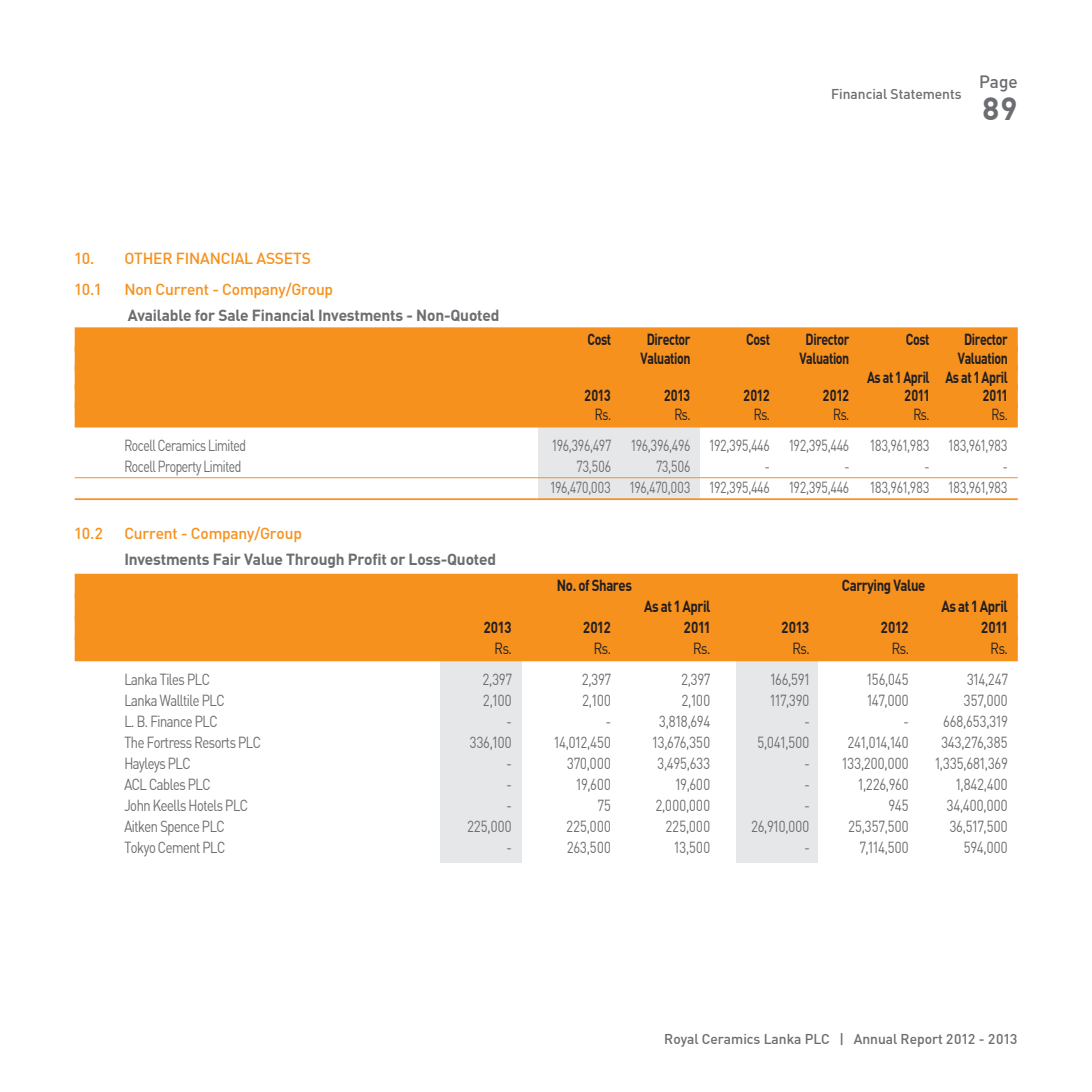
<style>
.page{position:relative;width:1092px;height:1092px;background:#fff}
.page>*{position:absolute;margin:0;border:0;box-sizing:border-box;transform-origin:0 0}
.t1{font:700 31.5px "Sapient Sans";color:#6c6d70}
.t2{font:500 17.5px "Sapient Sans";color:#6c6d70}
.t3{font:15.75px "Sapient Sans";letter-spacing:-.03em;color:#6c6d70;scale:.85 1}
.t4{font:15.75px "Sapient Sans";letter-spacing:-.03em;color:#6c6d70;scale:.8 1}
.t5{font:700 15.75px "Sapient Sans";letter-spacing:-.03em;color:#231f20;scale:.8 1}
.Accounts_Text{font:700 15.75px "Sapient Sans";letter-spacing:-.01em;color:#6c6d70}
.Accounts_Heading{font:500 15.75px "Sapient Sans";letter-spacing:-.01em;color:#f6911e}
.t6{font:700 15.75px "Sapient Sans";letter-spacing:-.03em;color:#231f20;scale:.85 1}
.t7{font:15.75px "Sapient Sans";letter-spacing:-.03em;color:#231f20;scale:.8 1}
.t8{font:15.75px "Sapient Sans";letter-spacing:-.03em;color:#231f20;scale:.85 1}
.t9{font:500 14px "Sapient Sans";color:#6c6d70}
</style>
<div class="page">
<div style="left:538px;top:387px;width:161px;height:112px;background:#e6e7e9"></div>
<div style="left:440px;top:660px;width:81px;height:202px;background:#e6e7e9"></div>
<div style="left:736px;top:660px;width:81px;height:202px;background:#e6e7e9"></div>
<div style="left:75px;top:327px;width:942px;height:25px;background:#f6911e"></div>
<div style="left:75px;top:346px;width:942px;height:25px;background:#f6911e"></div>
<div style="left:75px;top:365px;width:942px;height:24px;background:#f6911e"></div>
<div style="left:75px;top:384px;width:942px;height:24px;background:#f6911e"></div>
<div style="left:75px;top:403px;width:942px;height:24px;background:#f6911e"></div>
<hr style="left:75px;top:477px;width:942px;height:1px;background:#f6911e">
<hr style="left:75px;top:498px;width:942px;height:2px;background:#f6911e">
<div style="left:75px;top:573px;width:942px;height:25px;background:#f6911e"></div>
<div style="left:75px;top:594px;width:942px;height:25px;background:#f6911e"></div>
<div style="left:75px;top:615px;width:942px;height:25px;background:#f6911e"></div>
<div style="left:75px;top:636px;width:942px;height:25px;background:#f6911e"></div>
<p class="Accounts_Heading" style="left:75px;top:248px;width:237px">10. OTHER FINANCIAL ASSETS</p>
<p class="Accounts_Heading" style="left:75px;top:279px;width:28px">10.1</p>
<p class="Accounts_Heading" style="left:124px;top:279px;width:210px">Non Current - Company/Group</p>
<p class="Accounts_Text" style="left:128px;top:305px;width:373px">Available for Sale Financial Investments - Non-Quoted</p>
<p class="t9" style="left:831px;top:85px;width:132px">Financial Statements</p>
<p class="t2" style="left:979px;top:71px;width:40px">Page</p>
<h1 class="t1" style="left:981px;top:88px;width:38px">89</h1>
<p class="t5" style="left:587px;top:329px;width:31px">Cost</p>
<p class="t5" style="left:646px;top:329px;width:56px">Director</p>
<p class="t5" style="left:746px;top:329px;width:31px">Cost</p>
<p class="t5" style="left:805px;top:329px;width:56px">Director</p>
<p class="t5" style="left:905px;top:329px;width:31px">Cost</p>
<p class="t5" style="left:963px;top:329px;width:56px">Director</p>
<p class="t5" style="left:640px;top:347px;width:64px">Valuation</p>
<p class="t5" style="left:799px;top:347px;width:64px">Valuation</p>
<p class="t5" style="left:957px;top:347px;width:64px">Valuation</p>
<p class="t5" style="left:867px;top:366px;width:177px">As at 1 April As at 1 April</p>
<p class="t5" style="left:584px;top:385px;width:35px">2013</p>
<p class="t5" style="left:663px;top:385px;width:35px">2013</p>
<p class="t5" style="left:743px;top:385px;width:35px">2012</p>
<p class="t5" style="left:822px;top:385px;width:35px">2012</p>
<p class="t5" style="left:904px;top:385px;width:33px">2011</p>
<p class="t5" style="left:982px;top:385px;width:33px">2011</p>
<p class="t7" style="left:595px;top:405px;width:22px">Rs.</p>
<p class="t7" style="left:674px;top:405px;width:22px">Rs.</p>
<p class="t7" style="left:753px;top:405px;width:22px">Rs.</p>
<p class="t7" style="left:833px;top:405px;width:22px">Rs.</p>
<p class="t7" style="left:913px;top:405px;width:22px">Rs.</p>
<p class="t7" style="left:991px;top:405px;width:22px">Rs.</p>
<p class="t4" style="left:124px;top:436px;width:154px">Rocell Ceramics Limited</p>
<p class="t4" style="left:552px;top:436px;width:75px">196,396,497</p>
<p class="t4" style="left:631px;top:436px;width:274px">196,396,496 192,395,446 192,395,446</p>
<p class="t4" style="left:870px;top:436px;width:174px">183,961,983 183,961,983</p>
<p class="t4" style="left:124px;top:457px;width:148px">Rocell Property Limited</p>
<p class="t4" style="left:576px;top:457px;width:45px">73,506</p>
<p class="t4" style="left:656px;top:457px;width:45px">73,506</p>
<p class="t4" style="left:764px;top:457px;width:8px">-</p>
<p class="t4" style="left:844px;top:457px;width:8px">-</p>
<p class="t4" style="left:924px;top:457px;width:8px">-</p>
<p class="t4" style="left:1002px;top:457px;width:8px">-</p>
<p class="t4" style="left:550px;top:478px;width:375px">196,470,003 196,470,003 192,395,446 192,395,446</p>
<p class="t4" style="left:870px;top:478px;width:174px">183,961,983 183,961,983</p>
<p class="Accounts_Heading" style="left:75px;top:523px;width:30px">10.2</p>
<p class="Accounts_Heading" style="left:124px;top:523px;width:179px">Current - Company/Group</p>
<p class="Accounts_Text" style="left:124px;top:549px;width:373px">Investments Fair Value Through Profit or Loss-Quoted</p>
<p class="t6" style="left:557px;top:575px;width:90px">No. of Shares</p>
<p class="t6" style="left:841px;top:575px;width:100px">Carrying Value</p>
<p class="t6" style="left:644px;top:596px;width:80px">As at 1 April</p>
<p class="t6" style="left:941px;top:596px;width:80px">As at 1 April</p>
<p class="t6" style="left:483px;top:617px;width:35px">2013</p>
<p class="t6" style="left:582px;top:617px;width:35px">2012</p>
<p class="t6" style="left:683px;top:617px;width:33px">2011</p>
<p class="t6" style="left:781px;top:617px;width:35px">2013</p>
<p class="t6" style="left:880px;top:617px;width:35px">2012</p>
<p class="t6" style="left:980px;top:617px;width:33px">2011</p>
<p class="t8" style="left:494px;top:638px;width:22px">Rs.</p>
<p class="t8" style="left:594px;top:638px;width:22px">Rs.</p>
<p class="t8" style="left:693px;top:638px;width:22px">Rs.</p>
<p class="t8" style="left:792px;top:638px;width:22px">Rs.</p>
<p class="t8" style="left:891px;top:638px;width:22px">Rs.</p>
<p class="t8" style="left:990px;top:638px;width:22px">Rs.</p>
<p class="t3" style="left:124px;top:669px;width:102px">Lanka Tiles PLC</p>
<p class="t3" style="left:482px;top:669px;width:36px">2,397</p>
<p class="t3" style="left:581px;top:669px;width:36px">2,397</p>
<p class="t3" style="left:681px;top:669px;width:36px">2,397</p>
<p class="t3" style="left:770px;top:669px;width:48px">166,591</p>
<p class="t3" style="left:866px;top:669px;width:51px">156,045</p>
<p class="t3" style="left:966px;top:669px;width:50px">314,247</p>
<p class="t3" style="left:124px;top:690px;width:119px">Lanka Walltile PLC</p>
<p class="t3" style="left:483px;top:690px;width:36px">2,100</p>
<p class="t3" style="left:582px;top:690px;width:36px">2,100</p>
<p class="t3" style="left:681px;top:690px;width:36px">2,100</p>
<p class="t3" style="left:770px;top:690px;width:48px">117,390</p>
<p class="t3" style="left:866px;top:690px;width:51px">147,000</p>
<p class="t3" style="left:963px;top:690px;width:54px">357,000</p>
<p class="t3" style="left:124px;top:711px;width:111px">L. B. Finance PLC</p>
<p class="t3" style="left:506px;top:711px;width:8px">-</p>
<p class="t3" style="left:605px;top:711px;width:8px">-</p>
<p class="t3" style="left:659px;top:711px;width:62px">3,818,694</p>
<p class="t3" style="left:804px;top:711px;width:8px">-</p>
<p class="t3" style="left:903px;top:711px;width:124px">- 668,653,319</p>
<p class="t3" style="left:124px;top:732px;width:162px">The Fortress Resorts PLC</p>
<p class="t3" style="left:469px;top:732px;width:51px">336,100</p>
<p class="t3" style="left:554px;top:732px;width:68px">14,012,450</p>
<p class="t3" style="left:652px;top:732px;width:69px">13,676,350</p>
<p class="t3" style="left:757px;top:732px;width:63px">5,041,500</p>
<p class="t3" style="left:847px;top:732px;width:74px">241,014,140</p>
<p class="t3" style="left:940px;top:732px;width:80px">343,276,385</p>
<p class="t3" style="left:124px;top:753px;width:80px">Hayleys PLC</p>
<p class="t3" style="left:506px;top:753px;width:8px">-</p>
<p class="t3" style="left:566px;top:753px;width:54px">370,000</p>
<p class="t3" style="left:657px;top:753px;width:64px">3,495,633</p>
<p class="t3" style="left:804px;top:753px;width:125px">- 133,200,000</p>
<p class="t3" style="left:935px;top:753px;width:87px">1,335,681,369</p>
<p class="t3" style="left:124px;top:774px;width:103px">ACL Cables PLC</p>
<p class="t3" style="left:506px;top:774px;width:8px">-</p>
<p class="t3" style="left:576px;top:774px;width:43px">19,600</p>
<p class="t3" style="left:675px;top:774px;width:43px">19,600</p>
<p class="t3" style="left:804px;top:774px;width:8px">-</p>
<p class="t3" style="left:858px;top:774px;width:61px">1,226,960</p>
<p class="t3" style="left:955px;top:774px;width:63px">1,842,400</p>
<p class="t3" style="left:124px;top:795px;width:147px">John Keells Hotels PLC</p>
<p class="t3" style="left:506px;top:795px;width:8px">-</p>
<p class="t3" style="left:597px;top:795px;width:17px">75</p>
<p class="t3" style="left:655px;top:795px;width:66px">2,000,000</p>
<p class="t3" style="left:804px;top:795px;width:8px">-</p>
<p class="t3" style="left:888px;top:795px;width:26px">945</p>
<p class="t3" style="left:946px;top:795px;width:74px">34,400,000</p>
<p class="t3" style="left:124px;top:816px;width:120px">Aitken Spence PLC</p>
<p class="t3" style="left:467px;top:816px;width:54px">225,000</p>
<p class="t3" style="left:566px;top:816px;width:54px">225,000</p>
<p class="t3" style="left:665px;top:816px;width:54px">225,000</p>
<p class="t3" style="left:751px;top:816px;width:71px">26,910,000</p>
<p class="t3" style="left:848px;top:816px;width:73px">25,357,500</p>
<p class="t3" style="left:949px;top:816px;width:70px">36,517,500</p>
<p class="t3" style="left:124px;top:837px;width:120px">Tokyo Cement PLC</p>
<p class="t3" style="left:506px;top:837px;width:8px">-</p>
<p class="t3" style="left:566px;top:837px;width:54px">263,500</p>
<p class="t3" style="left:674px;top:837px;width:44px">13,500</p>
<p class="t3" style="left:804px;top:837px;width:8px">-</p>
<p class="t3" style="left:859px;top:837px;width:60px">7,114,500</p>
<p class="t3" style="left:963px;top:837px;width:54px">594,000</p>
<p class="t9" style="left:664px;top:1030px;width:355px">Royal Ceramics Lanka PLC | Annual Report 2012 - 2013</p>
</div>
